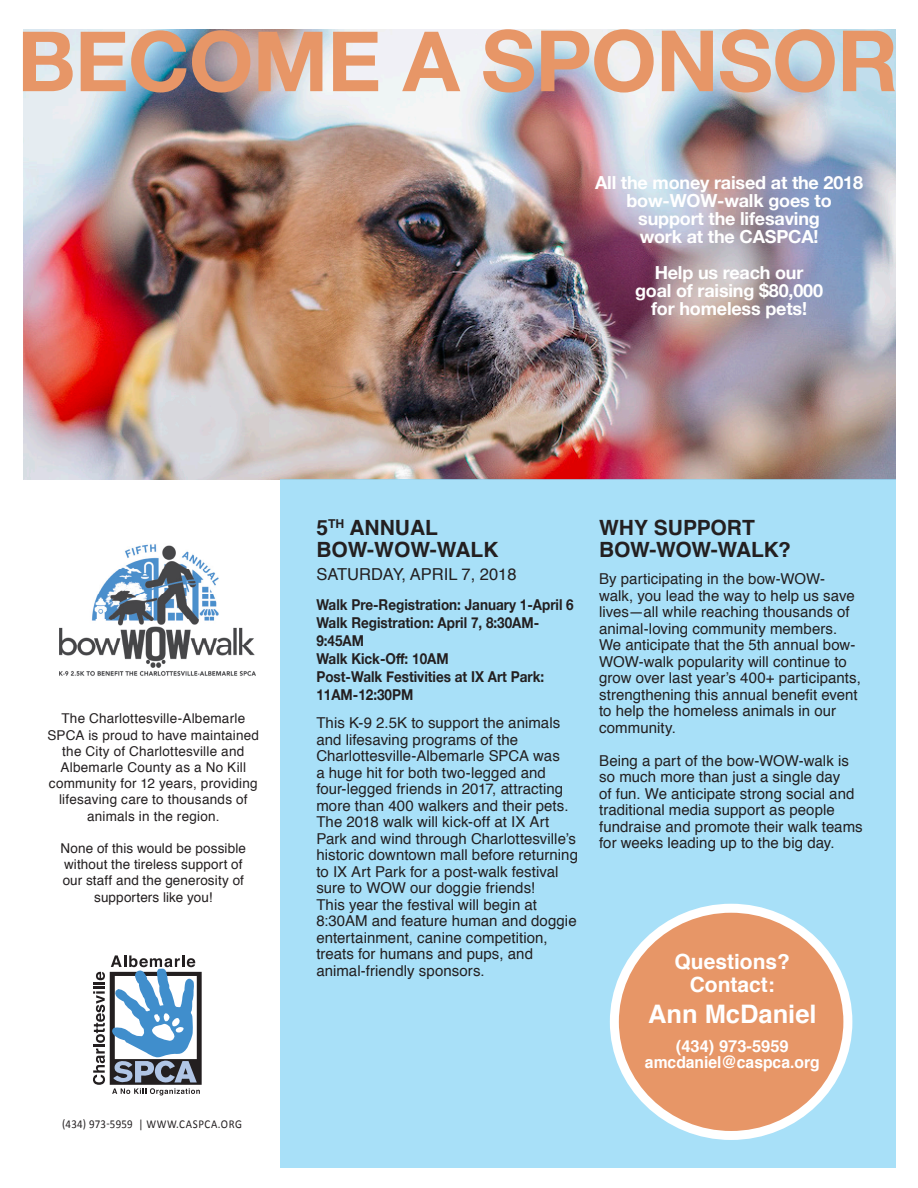
<style>
.page{position:relative;width:918px;height:1188px;background:#fff}
.page>*{position:absolute;margin:0;border:0;box-sizing:border-box;transform-origin:0 0}
.t1{font:700 25.5px "Helvetica";color:#fff}
.t2{font:700 21px "Helvetica";color:#231f20}
.t3{font:700 21px "Helvetica";color:#fff}
.t4{font:700 21px "Helvetica";letter-spacing:-.02em;color:#231f20}
.t5{font:700 18px "Helvetica Neue";letter-spacing:-.01em;color:#fff}
.t6{font:16.5px "Helvetica";color:#231f20}
.t7{font:700 16.5px "Helvetica";color:#fff;scale:.95 1}
.t8{font:700 16.5px "Helvetica";color:#fff}
.t9{font:15px/16.5px "Helvetica";letter-spacing:.005em;color:#231f20}
.t10{font:700 15px/18px "Helvetica Neue";color:#231f20;scale:.9 1}
.t11{font:13.5px/16.2px "Helvetica";letter-spacing:.015em;color:#231f20;text-align:center}
.t12{font:12px "Calibri";letter-spacing:.055em;color:#231f20;scale:.91 1}
</style>
<div class="page">
<img style="left:24px;top:93px;width:871px;height:386px">
<div style="left:281px;top:480px;width:615px;height:688px;background:#a8e0f8"></div>
<img style="left:59px;top:544px;width:197px;height:132px">
<div style="left:614px;top:908px;width:234px;height:227px;background:#e79667;border-radius:50%"></div>
<div style="left:610px;top:904px;width:242px;height:236px;border:9px solid #fff;border-radius:50%"></div>
<svg style="left:23px;top:29px;width:872px;height:64px"></svg>
<svg style="left:93px;top:955px;width:109px;height:140px"></svg>
<p class="t5" style="left:595px;top:169px;width:270px">All the money raised at the 2018</p>
<p class="t5" style="left:627px;top:187px;width:207px">bow-WOW-walk goes to</p>
<p class="t5" style="left:638px;top:205px;width:183px">support the lifesaving</p>
<p class="t5" style="left:640px;top:223px;width:180px">work at the CASPCA!</p>
<p class="t5" style="left:655px;top:259px;width:150px">Help us reach our</p>
<p class="t5" style="left:635px;top:277px;width:190px">goal of raising $80,000</p>
<p class="t5" style="left:651px;top:295px;width:157px">for homeless pets!</p>
<p class="t11" style="left:47px;top:711px;width:213px">The Charlottesville-Albemarle<br>SPCA is proud to have maintained the City of Charlottesville and<br>Albemarle County as a No Kill community for 12 years, providing lifesaving care to thousands of animals in the region.</p>
<p class="t11" style="left:61px;top:841px;width:187px">None of this would be possible without the tireless support of our staff and the generosity of supporters like you!</p>
<p class="t12" style="left:62px;top:1116px;width:199px">(434) 973-5959 | WWW.CASPCA.ORG</p>
<p class="t2" style="left:316px;top:511px;width:123px">5<sup>TH</sup> ANNUAL</p>
<p class="t2" style="left:316px;top:533px;width:184px">BOW-WOW-WALK</p>
<p class="t6" style="left:316px;top:561px;width:202px">SATURDAY, APRIL 7, 2018</p>
<p class="t10" style="left:316px;top:596px;width:288px">Walk Pre-Registration: January 1-April 6</p>
<p class="t10" style="left:316px;top:614px;width:249px">Walk Registration: April 7, 8:30AM-<br>9:45AM</p>
<p class="t10" style="left:316px;top:650px;width:148px">Walk Kick-Off: 10AM</p>
<p class="t10" style="left:316px;top:668px;width:255px">Post-Walk Festivities at IX Art Park:<br>11AM-12:30PM</p>
<p class="t9" style="left:316px;top:715px;width:263px">This K-9 2.5K to support the animals and lifesaving programs of the Charlottesville-Albemarle SPCA was<br>a huge hit for both two-legged and four-legged friends in 2017, attracting more than 400 walkers and their pets.<br>The 2018 walk will kick-off at IX Art Park and wind through Charlottesville’s historic downtown mall before returning to IX Art Park for a post-walk festival sure to WOW our doggie friends!<br>This year the festival will begin at 8:30AM and feature human and doggie entertainment, canine competition, treats for humans and pups, and animal-friendly sponsors.</p>
<p class="t2" style="left:599px;top:511px;width:157px">WHY SUPPORT</p>
<p class="t4" style="left:599px;top:533px;width:193px">BOW-WOW-WALK?</p>
<p class="t9" style="left:599px;top:571px;width:263px">By participating in the bow-WOW&shy;walk, you lead the way to help us save lives—all while reaching thousands of animal-loving community members.<br>We anticipate that the 5th annual bow-WOW-walk popularity will continue to grow over last year’s 400+ participants, strengthening this annual benefit event to help the homeless animals in our community.</p>
<p class="t9" style="left:599px;top:753px;width:265px">Being a part of the bow-WOW-walk is so much more than just a single day<br>of fun. We anticipate strong social and traditional media support as people fundraise and promote their walk teams for weeks leading up to the big day.</p>
<p class="t3" style="left:675px;top:945px;width:117px">Questions?</p>
<p class="t3" style="left:690px;top:968px;width:87px">Contact:</p>
<p class="t1" style="left:648px;top:994px;width:170px">Ann McDaniel</p>
<p class="t8" style="left:676px;top:1033px;width:114px">(434) 973-5959</p>
<p class="t7" style="left:645px;top:1049px;width:185px">amcdaniel@caspca.org</p>
</div>
